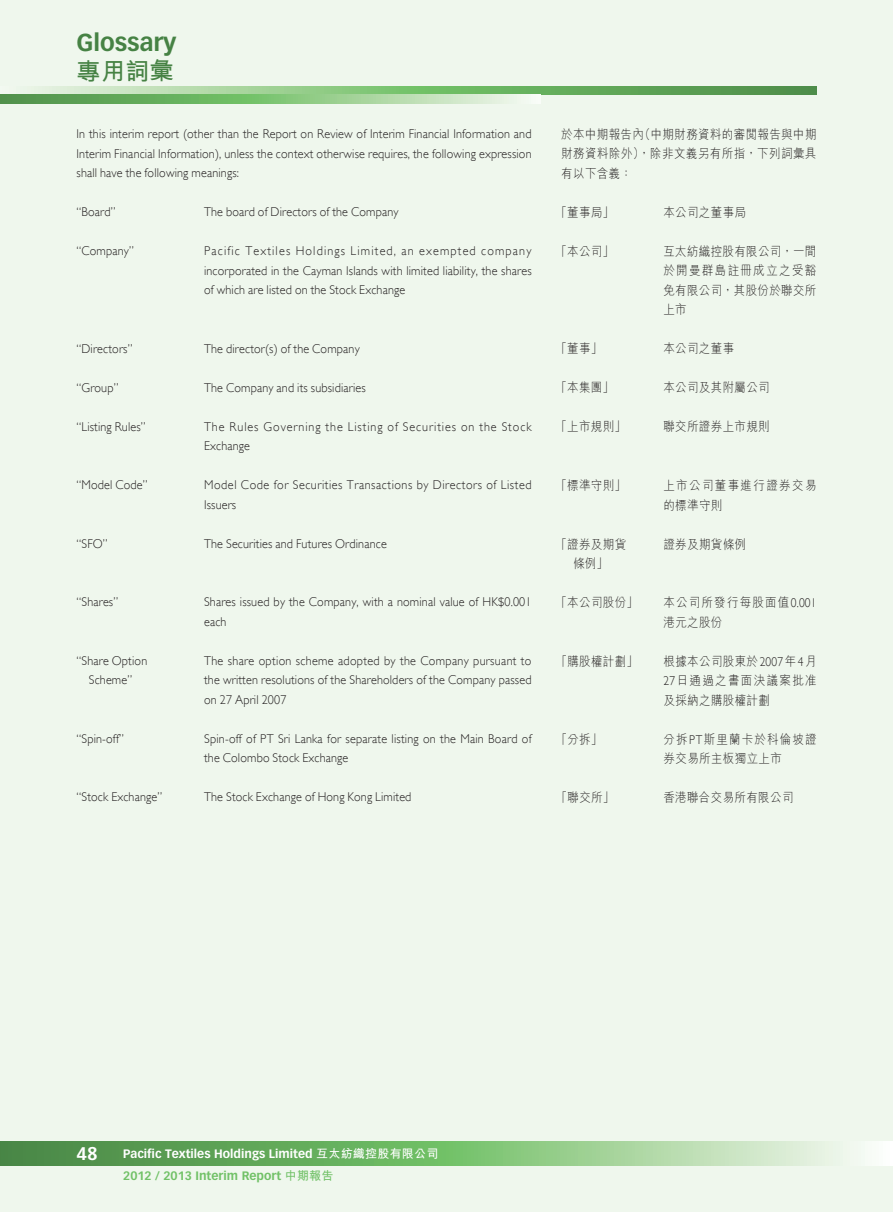
<style>
.page{position:relative;width:893px;height:1212px;background:#eff7ed}
.page>*{position:absolute;margin:0;border:0;box-sizing:border-box;transform-origin:0 0}
.t1{font:700 24px "Vectora LT Std";color:#468244}
.t2{font:700 24px "M Hei HK";color:#468244}
.t3{font:700 18px "Vectora LT Std";color:#fff}
.t4{font:300 12.75px/19.5px "Gill Sans";letter-spacing:.015em;color:#231f20;text-align:justify;scale:.95 1}
.t5{font:300 12.75px/19.5px "M Hei HK";letter-spacing:.035em;color:#231f20;text-align:justify;scale:.9 1}
.t6{font:300 12.75px/19.5px "Gill Sans";letter-spacing:.045em;color:#231f20;scale:.95 1}
.t7{font:300 12.75px/19.5px "Gill Sans";letter-spacing:.08em;color:#231f20;scale:.95 1}
.t8{font:300 12.75px/19.5px "M Hei HK";letter-spacing:.07em;color:#231f20;scale:.9 1}
.t9{font:300 12.75px/19.5px "M Hei HK";letter-spacing:.11em;color:#231f20;scale:.9 1}
.t10{font:300 12.75px/19.5px "M Hei HK";letter-spacing:.12em;color:#231f20;scale:.9 1}
.t11{font:700 12px/22.5px "Vectora LT Std";color:#fff}
.s1{font-family:"Gill Sans"}
.s2{font-family:"M Hei HK"}
.s3{color:#71c167}
.s4{font-family:"M Hei HK";color:#71c167}
</style>
<div class="page">
<svg style="left:0;top:1141px;width:893px;height:24px;background:#8ac082"></svg>
<svg style="left:0;top:86px;width:816px;height:9px;background:#88c080"></svg>
<svg style="left:0;top:95px;width:541px;height:8px;background:#8ec486"></svg>
<h1 class="t1" style="left:77px;top:28px;width:102px">Glossary</h1>
<h1 class="t2" style="left:77px;top:54px;width:99px">專用詞彙</h1>
<p class="t4" style="left:77px;top:124px;width:481px">In this interim report (other than the Report on Review of Interim Financial Information and Interim Financial Information), unless the context otherwise requires, the following expression shall have the following meanings:</p>
<p class="t4" style="left:77px;top:202px;width:43px">“Board”</p>
<p class="t4" style="left:204px;top:202px;width:206px">The board of Directors of the Company</p>
<p class="t4" style="left:77px;top:241px;width:62px">“Company”</p>
<p class="t4" style="left:204px;top:241px;width:346px">Pacific Textiles Holdings Limited, an exempted company incorporated in the Cayman Islands with limited liability, the shares of which are listed on the Stock Exchange</p>
<p class="t4" style="left:77px;top:339px;width:60px">“Directors”</p>
<p class="t4" style="left:204px;top:339px;width:165px">The director(s) of the Company</p>
<p class="t4" style="left:77px;top:378px;width:46px">“Group”</p>
<p class="t4" style="left:204px;top:378px;width:172px">The Company and its subsidiaries</p>
<p class="t4" style="left:77px;top:417px;width:74px">“Listing Rules”</p>
<p class="t7" style="left:204px;top:417px;width:346px">The Rules Governing the Listing of Securities on the Stock<br>Exchange</p>
<p class="t4" style="left:77px;top:475px;width:76px">“Model Code”</p>
<p class="t6" style="left:204px;top:475px;width:346px">Model Code for Securities Transactions by Directors of Listed<br>Issuers</p>
<p class="t4" style="left:77px;top:534px;width:34px">“SFO”</p>
<p class="t4" style="left:204px;top:534px;width:194px">The Securities and Futures Ordinance</p>
<p class="t4" style="left:77px;top:592px;width:45px">“Shares”</p>
<p class="t4" style="left:204px;top:592px;width:346px">Shares issued by the Company, with a nominal value of HK$0.001 each</p>
<p class="t4" style="left:77px;top:651px;width:76px;text-align:center">“Share Option<br>Scheme”</p>
<p class="t4" style="left:204px;top:651px;width:346px">The share option scheme adopted by the Company pursuant to the written resolutions of the Shareholders of the Company passed on 27 April 2007</p>
<p class="t4" style="left:77px;top:729px;width:51px">“Spin-off”</p>
<p class="t4" style="left:204px;top:729px;width:346px">Spin-off of PT Sri Lanka for separate listing on the Main Board of the Colombo Stock Exchange</p>
<p class="t4" style="left:77px;top:787px;width:92px">“Stock Exchange”</p>
<p class="t4" style="left:204px;top:787px;width:220px">The Stock Exchange of Hong Kong Limited</p>
<p class="t5" style="left:561px;top:124px;width:285px">於本中期報告內（中期財務資料的審閱報告與中期財務資料除外），除非文義另有所指，下列詞彙具有以下含義：</p>
<p class="t5" style="left:555px;top:202px;width:66px">「董事局」</p>
<p class="t5" style="left:663px;top:202px;width:93px">本公司之董事局</p>
<p class="t5" style="left:556px;top:241px;width:66px">「本公司」</p>
<p class="t5" style="left:663px;top:241px;width:172px">互太紡織控股有限公司，一間於開曼群島註冊成立之受豁免有限公司，其股份於聯交所上市</p>
<p class="t5" style="left:555px;top:339px;width:53px">「董事」</p>
<p class="t5" style="left:663px;top:339px;width:80px">本公司之董事</p>
<p class="t5" style="left:555px;top:378px;width:66px">「本集團」</p>
<p class="t5" style="left:663px;top:378px;width:120px">本公司及其附屬公司</p>
<p class="t5" style="left:556px;top:417px;width:80px">「上市規則」</p>
<p class="t5" style="left:663px;top:417px;width:120px">聯交所證券上市規則</p>
<p class="t5" style="left:556px;top:475px;width:80px">「標準守則」</p>
<p class="t10" style="left:663px;top:475px;width:172px">上市公司董事進行證券交易的標準守則</p>
<p class="t5" style="left:556px;top:534px;width:80px;text-align:center">「證券及期貨條例」</p>
<p class="t5" style="left:663px;top:534px;width:93px">證券及期貨條例</p>
<p class="t5" style="left:556px;top:592px;width:93px">「本公司股份」</p>
<p class="t9" style="left:663px;top:592px;width:172px">本公司所發行每股面值<span class="s1">0.001</span>港元之股份</p>
<p class="t5" style="left:556px;top:651px;width:93px">「購股權計劃」</p>
<p class="t5" style="left:663px;top:651px;width:172px">根據本公司股東於<span class="s1">2007</span>年<span class="s1">4</span>月<span class="s1">27</span>日通過之書面決議案批准及採納之購股權計劃</p>
<p class="t5" style="left:556px;top:729px;width:53px">「分拆」</p>
<p class="t8" style="left:664px;top:729px;width:172px">分拆<span class="s1">PT</span>斯里蘭卡於科倫坡證券交易所主板獨立上市</p>
<p class="t5" style="left:556px;top:787px;width:66px">「聯交所」</p>
<p class="t5" style="left:664px;top:787px;width:146px">香港聯合交易所有限公司</p>
<h2 class="t3" style="left:77px;top:1143px;width:23px">48</h2>
<p class="t11" style="left:123px;top:1142px;width:317px">Pacific Textiles Holdings Limited <span class="s2">互太紡織控股有限公司<br></span><span class="s3">2012 / 2013 Interim Report</span> <span class="s4">中期報告</span></p>
</div>
